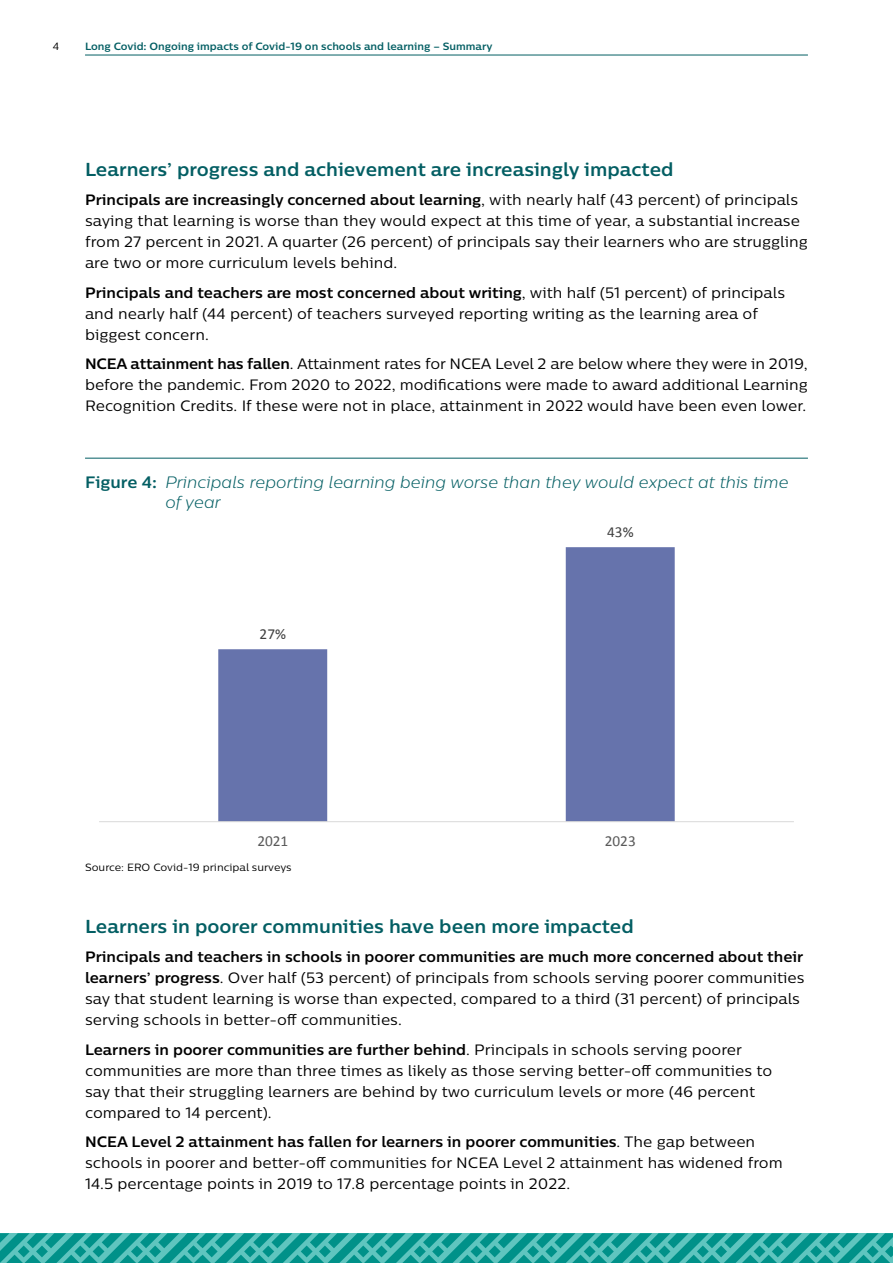
<style>
.page{position:relative;width:893px;height:1263px;background:#fff}
.page>*{position:absolute;margin:0;border:0;box-sizing:border-box;transform-origin:0 0}
.H3_headings{font:700 18.75px "Centrale Sans";color:#035e63}
.t1{font:italic 300 16.5px/19.5px "Centrale Sans";color:#035e63}
.t2{font:15.3px "Calibri";color:#595959}
.t3{font:15.3px "Calibri";color:#404040}
.Body_copy__keep{font:15px/21px "Centrale Sans";color:#000}
.t4{font:700 10.5px "Centrale Sans";color:#035e63}
.Notes_after_table_fi{font:10.5px "Centrale Sans";color:#000}
.s1{font-weight:700}
.s2{font-weight:700;font-style:normal}
</style>
<div class="page">
<hr style="left:85px;top:458px;width:723px;height:1px;background:#035e63">
<svg style="left:218px;top:547px;width:457px;height:274px"></svg>
<hr style="left:99px;top:821px;width:695px;height:1px;background:#d9d9d9">
<svg style="left:0;top:1233px;width:893px;height:30px"></svg>
<hr style="left:85px;top:55px;width:723px;height:1px;background:#035e63">
<p class="Notes_after_table_fi" style="left:53px;top:40px;width:8px">4</p>
<p class="t4" style="left:85px;top:40px;width:409px">Long Covid: Ongoing impacts of Covid-19 on schools and learning – Summary</p>
<p class="H3_headings" style="left:85px;top:157px;width:590px">Learners’ progress and achievement are increasingly impacted</p>
<p class="Body_copy__keep" style="left:85px;top:189px;width:724px"><span class="s1">Principals are increasingly concerned about learning</span>, with nearly half (43 percent) of principals saying that learning is worse than they would expect at this time of year, a substantial increase from 27 percent in 2021. A quarter (26 percent) of principals say their learners who are struggling are two or more curriculum levels behind.</p>
<p class="Body_copy__keep" style="left:85px;top:282px;width:702px"><span class="s1">Principals and teachers are most concerned about writing</span>, with half (51 percent) of principals and nearly half (44 percent) of teachers surveyed reporting writing as the learning area of biggest concern.</p>
<p class="Body_copy__keep" style="left:85px;top:353px;width:724px;text-align:justify"><span class="s1">NCEA attainment has fallen</span>. Attainment rates for NCEA Level 2 are below where they were in 2019, before the pandemic. From 2020 to 2022, modifications were made to award additional Learning Recognition Credits. If these were not in place, attainment in 2022 would have been even lower.</p>
<p class="t1" style="left:165px;top:472px;width:625px;text-indent:-80px"><span class="s2">Figure 4:</span> Principals reporting learning being worse than they would expect at this time of year</p>
<p class="t3" style="left:260px;top:624px;width:28px">27%</p>
<p class="t3" style="left:607px;top:522px;width:28px">43%</p>
<p class="t2" style="left:257px;top:830px;width:32px">2021</p>
<p class="t2" style="left:605px;top:830px;width:32px">2023</p>
<h1 class="Notes_after_table_fi" style="left:85px;top:861px;width:208px">Source: ERO Covid-19 principal surveys</h1>
<p class="H3_headings" style="left:85px;top:914px;width:550px">Learners in poorer communities have been more impacted</p>
<p class="Body_copy__keep" style="left:85px;top:946px;width:721px"><span class="s1">Principals and teachers in schools in poorer communities are much more concerned about their learners’ progress</span>. Over half (53 percent) of principals from schools serving poorer communities say that student learning is worse than expected, compared to a third (31 percent) of principals serving schools in better-off communities.</p>
<p class="Body_copy__keep" style="left:85px;top:1039px;width:689px"><span class="s1">Learners in poorer communities are further behind</span>. Principals in schools serving poorer communities are more than three times as likely as those serving better-off communities to say that their struggling learners are behind by two curriculum levels or more (46 percent compared to 14 percent).</p>
<p class="Body_copy__keep" style="left:85px;top:1131px;width:699px"><span class="s1">NCEA Level 2 attainment has fallen for learners in poorer communities</span>. The gap between schools in poorer and better-off communities for NCEA Level 2 attainment has widened from<br>14.5 percentage points in 2019 to 17.8 percentage points in 2022.</p>
</div>
